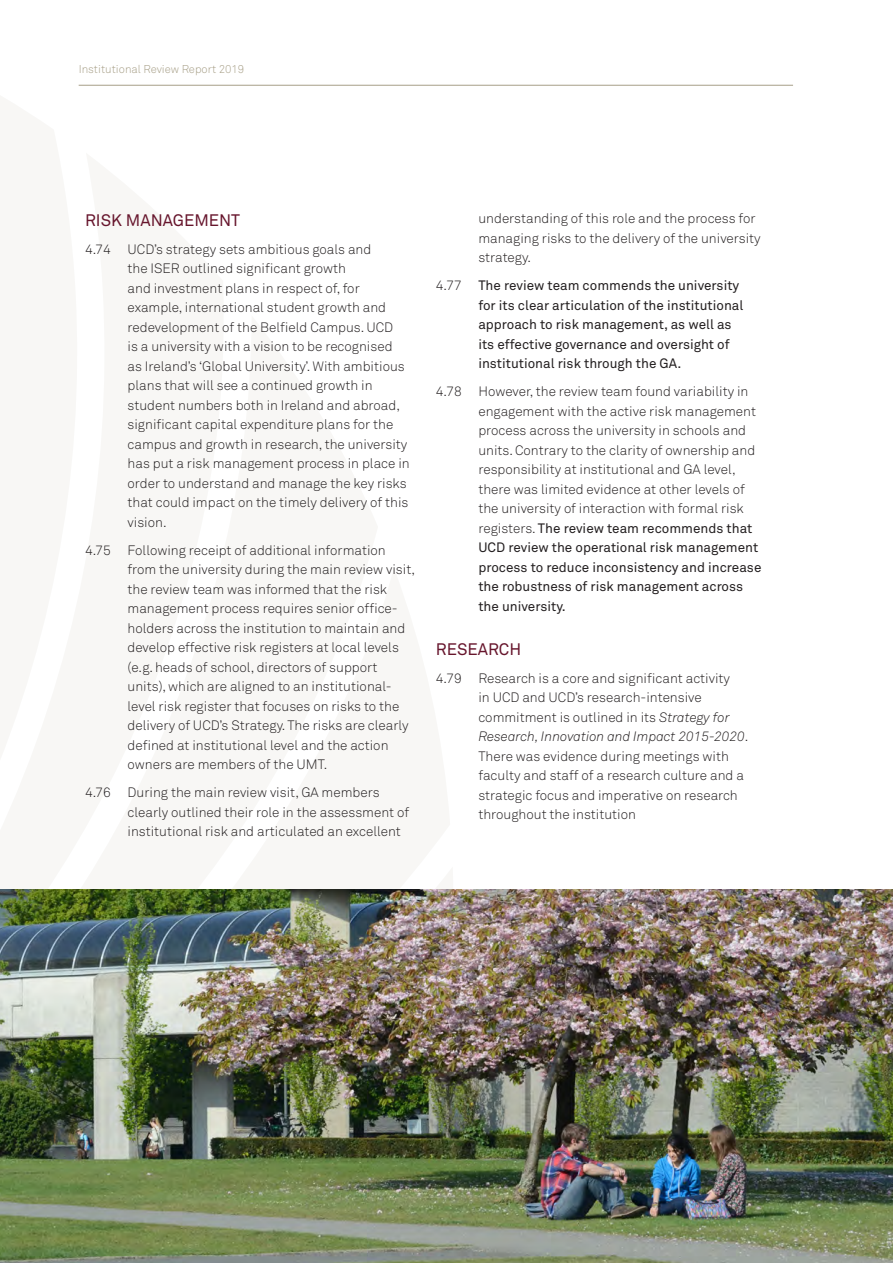
<style>
.page{position:relative;width:893px;height:1263px;background:#fff}
.page>*{position:absolute;margin:0;border:0;box-sizing:border-box;transform-origin:0 0}
.Heading_3a{font:16.5px "Akkurat";color:#67162d}
.List_Paragraph-space{font:300 13.5px/19.5px "Akkurat";color:#231f20}
.List_Paragraph-space-2{font:13.5px/19.5px "Akkurat";color:#231f20}
.t1{font:300 11.25px "Akkurat";color:#a79f87}
.s1{font-weight:300}
.s2{font-weight:400}
.s3{font-style:italic}
</style>
<div class="page">
<hr style="left:79px;top:85px;width:714px;height:1px;background:#a79f87">
<img style="left:0;top:889px;width:893px;height:374px">
<p class="t1" style="left:79px;top:62px;width:167px">Institutional Review Report 2019</p>
<p class="Heading_3a" style="left:85px;top:210px;width:157px">RISK MANAGEMENT</p>
<p class="List_Paragraph-space" style="left:128px;top:239px;width:284px;text-indent:-43px">4.74 UCD’s strategy sets ambitious goals and<br>the ISER outlined significant growth<br>and investment plans in respect of, for example, international student growth and redevelopment of the Belfield Campus. UCD<br>is a university with a vision to be recognised as Ireland’s ‘Global University’. With ambitious plans that will see a continued growth in student numbers both in Ireland and abroad, significant capital expenditure plans for the campus and growth in research, the university has put a risk management process in place in order to understand and manage the key risks that could impact on the timely delivery of this vision.</p>
<p class="List_Paragraph-space" style="left:128px;top:540px;width:289px;text-indent:-43px">4.75 Following receipt of additional information from the university during the main review visit, the review team was informed that the risk management process requires senior office&shy;holders across the institution to maintain and develop effective risk registers at local levels (e.g. heads of school, directors of support units), which are aligned to an institutional&shy;level risk register that focuses on risks to the delivery of UCD’s Strategy. The risks are clearly defined at institutional level and the action owners are members of the UMT.</p>
<p class="List_Paragraph-space" style="left:128px;top:783px;width:283px;text-indent:-43px">4.76 During the main review visit, GA members clearly outlined their role in the assessment of institutional risk and articulated an excellent</p>
<p class="List_Paragraph-space" style="left:478px;top:209px;width:284px">understanding of this role and the process for managing risks to the delivery of the university strategy.</p>
<p class="List_Paragraph-space-2" style="left:478px;top:276px;width:266px;text-indent:-43px"><span class="s1">4.77</span> The review team commends the university for its clear articulation of the institutional approach to risk management, as well as its effective governance and oversight of institutional risk through the GA.</p>
<p class="List_Paragraph-space" style="left:478px;top:382px;width:285px;text-indent:-43px">4.78 However, the review team found variability in engagement with the active risk management process across the university in schools and units. Contrary to the clarity of ownership and responsibility at institutional and GA level, there was limited evidence at other levels of the university of interaction with formal risk registers. <span class="s2">The review team recommends that UCD review the operational risk management process to reduce inconsistency and increase the robustness of risk management across the university.</span></p>
<p class="Heading_3a" style="left:436px;top:639px;width:87px">RESEARCH</p>
<p class="List_Paragraph-space" style="left:478px;top:668px;width:271px;text-indent:-43px">4.79 Research is a core and significant activity<br>in UCD and UCD’s research-intensive commitment is outlined in its <span class="s3">Strategy for Research, Innovation and Impact 2015-2020</span>.<br>There was evidence during meetings with faculty and staff of a research culture and a strategic focus and imperative on research throughout the institution</p>
</div>
